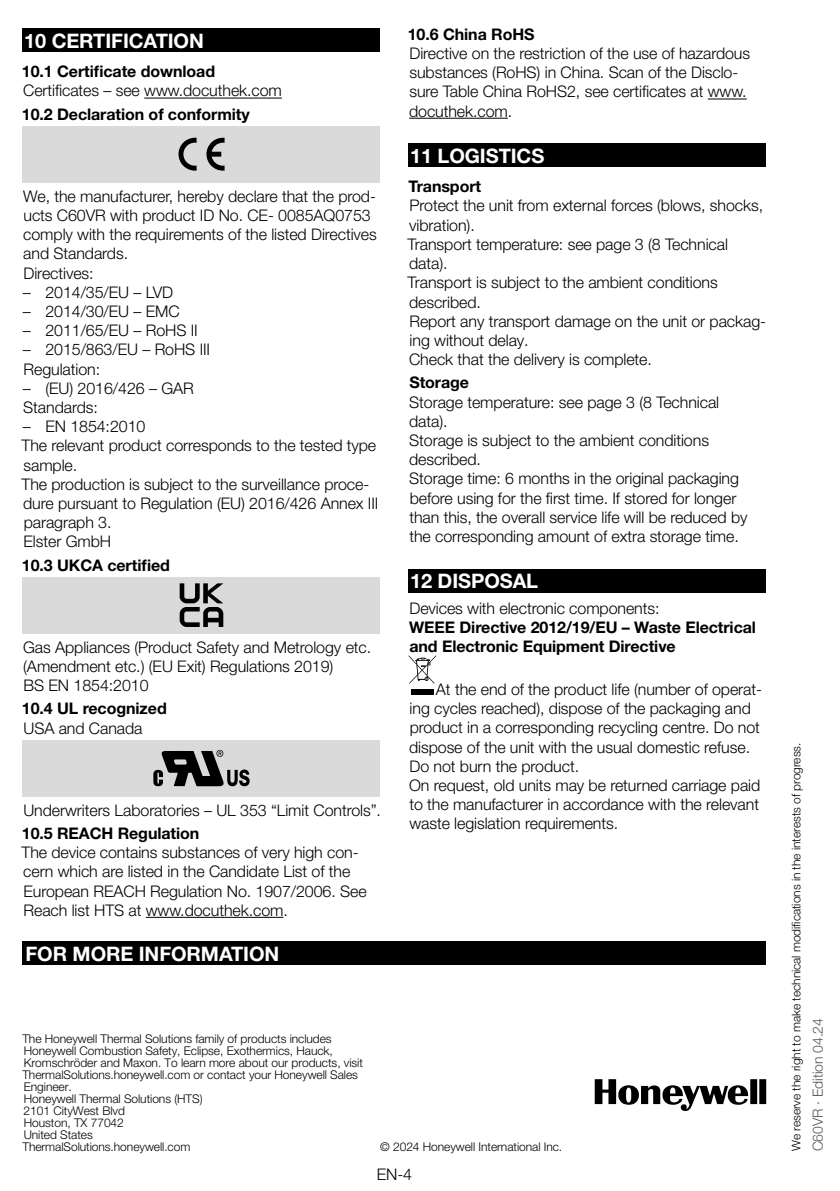
<style>
.page{position:relative;width:840px;height:1191px;background:#fff}
.page>*{position:absolute;margin:0;border:0;box-sizing:border-box;transform-origin:0 0}
.t1{font:700 20px "Helvetica Neue LT Pro";letter-spacing:-.005em;color:#fff}
.t2{font:300 16px/19.2px "Helvetica Neue LT Pro";letter-spacing:-.005em;color:#000}
.t3{font:700 16px/19.2px "Helvetica Neue LT Pro";letter-spacing:-.005em;color:#000}
.t4{font:300 14px "Helvetica Neue LT Pro";letter-spacing:-.005em;color:#575756}
.t5{font:300 12px/12px "Helvetica Neue LT Pro";letter-spacing:-.005em;color:#000}
</style>
<div class="page">
<div style="left:23px;top:28px;width:357px;height:24px;background:#000"></div>
<hr style="left:144px;top:98px;width:138px;height:1px;background:#000">
<hr style="left:146px;top:917px;width:137px;height:1px;background:#000">
<div style="left:23px;top:126px;width:357px;height:56px;background:#dadada"></div>
<svg style="left:178px;top:138px;width:18px;height:33px"></svg>
<svg style="left:206px;top:138px;width:18px;height:33px"></svg>
<div style="left:23px;top:577px;width:357px;height:56px;background:#dadada"></div>
<svg style="left:179px;top:583px;width:44px;height:44px"></svg>
<div style="left:23px;top:739px;width:357px;height:57px;background:#dadada"></div>
<svg style="left:153px;top:750px;width:96px;height:36px"></svg>
<hr style="left:707px;top:99px;width:39px;height:1px;background:#000">
<hr style="left:409px;top:118px;width:98px;height:1px;background:#000">
<div style="left:408px;top:143px;width:357px;height:24px;background:#000"></div>
<div style="left:408px;top:569px;width:357px;height:24px;background:#000"></div>
<div style="left:410px;top:689px;width:23px;height:6px;background:#000"></div>
<svg style="left:408px;top:655px;width:28px;height:28px"></svg>
<svg style="left:594px;top:1079px;width:171px;height:32px"></svg>
<div style="left:23px;top:941px;width:742px;height:24px;background:#000"></div>
<p class="t1" style="left:24px;top:28px;width:181px">10 CERTIFICATION</p>
<p class="t3" style="left:22px;top:62px;width:195px">10.1 Certificate download</p>
<p class="t2" style="left:23px;top:81px;width:260px">Certificates – see www.docuthek.com</p>
<p class="t3" style="left:22px;top:104px;width:229px">10.2 Declaration of conformity</p>
<p class="t2" style="left:23px;top:186px;width:355px">We, the manufacturer, hereby declare that the prod&shy;ucts C60VR with product ID No. CE- 0085AQ0753 comply with the requirements of the listed Directives and Standards.<br>Directives:</p>
<p class="t2" style="left:23px;top:282px;width:152px">– 2014/35/EU – LVD</p>
<p class="t2" style="left:23px;top:301px;width:158px">– 2014/30/EU – EMC</p>
<p class="t2" style="left:23px;top:320px;width:176px">– 2011/65/EU – RoHS II</p>
<p class="t2" style="left:23px;top:340px;width:189px">– 2015/863/EU – RoHS III<br>Regulation:</p>
<p class="t2" style="left:23px;top:378px;width:172px">– (EU) 2016/426 – GAR<br>Standards:</p>
<p class="t2" style="left:22px;top:416px;width:358px">– EN 1854:2010<br>The relevant product corresponds to the tested type sample.<br>The production is subject to the surveillance proce&shy;dure pursuant to Regulation (EU) 2016/426 Annex III paragraph 3.<br>Elster GmbH</p>
<p class="t3" style="left:22px;top:555px;width:149px">10.3 UKCA certified</p>
<p class="t2" style="left:23px;top:637px;width:349px">Gas Appliances (Product Safety and Metrology etc. (Amendment etc.) (EU Exit) Regulations 2019)<br>BS EN 1854:2010</p>
<p class="t3" style="left:22px;top:699px;width:146px">10.4 UL recognized</p>
<p class="t2" style="left:23px;top:718px;width:121px">USA and Canada</p>
<p class="t2" style="left:23px;top:800px;width:359px">Underwriters Laboratories – UL 353 “Limit Controls”.</p>
<p class="t3" style="left:22px;top:823px;width:179px">10.5 REACH Regulation</p>
<p class="t2" style="left:22px;top:842px;width:346px">The device contains substances of very high con&shy;cern which are listed in the Candidate List of the European REACH Regulation No. 1907/2006. See Reach list HTS at www.docuthek.com.</p>
<p class="t1" style="left:26px;top:941px;width:255px">FOR MORE INFORMATION</p>
<p class="t3" style="left:407px;top:24px;width:128px">10.6 China RoHS</p>
<p class="t2" style="left:409px;top:43px;width:342px">Directive on the restriction of the use of hazardous substances (RoHS) in China. Scan of the Disclo&shy;sure Table China RoHS2, see certificates at www. docuthek.com.</p>
<p class="t1" style="left:410px;top:143px;width:136px">11 LOGISTICS</p>
<p class="t3" style="left:408px;top:177px;width:74px">Transport</p>
<p class="t2" style="left:407px;top:196px;width:360px">Protect the unit from external forces (blows, shocks, vibration).<br>Transport temperature: see page 3 (8 Technical data).<br>Transport is subject to the ambient conditions described.<br>Report any transport damage on the unit or packag&shy;ing without delay.<br>Check that the delivery is complete.</p>
<p class="t3" style="left:409px;top:373px;width:61px">Storage</p>
<p class="t2" style="left:409px;top:392px;width:340px">Storage temperature: see page 3 (8 Technical data).<br>Storage is subject to the ambient conditions described.<br>Storage time: 6 months in the original packaging before using for the first time. If stored for longer than this, the overall service life will be reduced by the corresponding amount of extra storage time.</p>
<p class="t1" style="left:410px;top:568px;width:129px">12 DISPOSAL</p>
<p class="t2" style="left:409px;top:598px;width:251px">Devices with electronic components:</p>
<p class="t3" style="left:409px;top:617px;width:348px">WEEE Directive 2012/19/EU – Waste Electrical and Electronic Equipment Directive</p>
<p class="t2" style="left:409px;top:679px;width:354px;text-indent:27px">At the end of the product life (number of operat&shy;ing cycles reached), dispose of the packaging and product in a corresponding recycling centre. Do not dispose of the unit with the usual domestic refuse.<br>Do not burn the product.<br>On request, old units may be returned carriage paid to the manufacturer in accordance with the relevant waste legislation requirements.</p>
<p class="t5" style="left:22px;top:1032px;width:342px">The Honeywell Thermal Solutions family of products includes Honeywell Combustion Safety, Eclipse, Exothermics, Hauck, Kromschröder and Maxon. To learn more about our products, visit ThermalSolutions.honeywell.com or contact your Honeywell Sales Engineer.<br>Honeywell Thermal Solutions (HTS)<br>2101 CityWest Blvd<br>Houston, TX 77042<br>United States<br>ThermalSolutions.honeywell.com</p>
<p class="t5" style="left:380px;top:1140px;width:183px">© 2024 Honeywell International Inc.</p>
<p class="t2" style="left:376px;top:1164px;width:37px">EN-4</p>
<p class="t5" style="left:789px;top:1151px;width:410px;rotate:-90deg">We reserve the right to make technical modifications in the interests of progress.</p>
<p class="t4" style="left:809px;top:1151px;width:135px;rotate:-90deg">C60VR · Edition 04.24</p>
</div>
